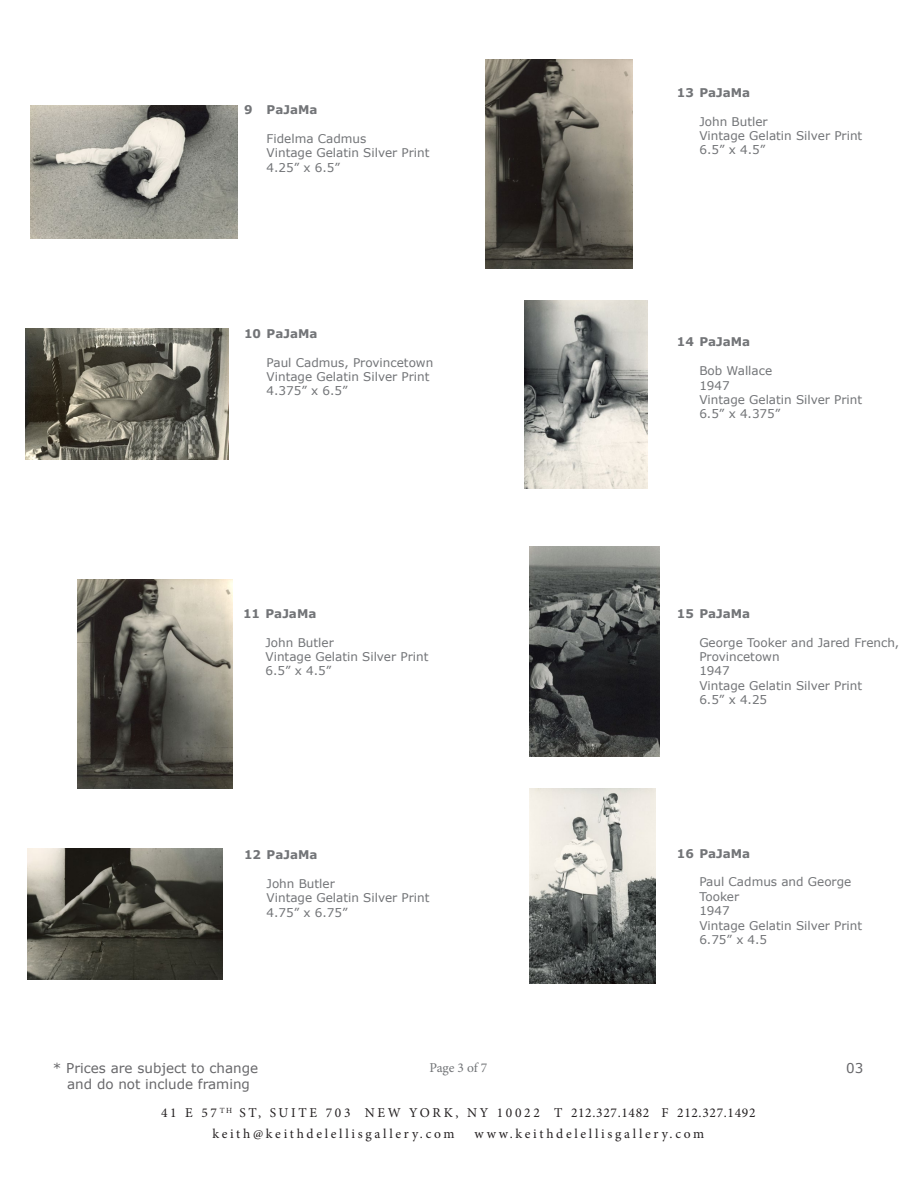
<style>
.page{position:relative;width:918px;height:1188px;background:#fff}
.page>*{position:absolute;margin:0;border:0;box-sizing:border-box;transform-origin:0 0}
.t1{font:13.5px "Minion Pro";letter-spacing:.2em;color:#231f20}
.t2{font:13.5px "Verdana";color:#67676a}
.t3{font:13.5px "Minion Pro";letter-spacing:-.01em;color:#727477}
.t4{font:12px/14.4px "Verdana";color:#727477}
.t5{font:700 12px "Verdana";color:#727477}
</style>
<div class="page">
<img style="left:25px;top:329px;width:203px;height:131px">
<img style="left:77px;top:580px;width:156px;height:209px">
<img style="left:27px;top:848px;width:195px;height:132px">
<img style="left:485px;top:59px;width:147px;height:210px">
<img style="left:525px;top:301px;width:123px;height:187px">
<img style="left:30px;top:105px;width:208px;height:133px">
<img style="left:530px;top:547px;width:130px;height:209px">
<img style="left:529px;top:788px;width:127px;height:195px">
<p class="t5" style="left:244px;top:102px;width:75px">9 PaJaMa</p>
<p class="t4" style="left:267px;top:132px;width:101px">Fidelma Cadmus</p>
<p class="t4" style="left:267px;top:146px;width:164px">Vintage Gelatin Silver Print</p>
<p class="t4" style="left:267px;top:160px;width:75px">4.25” x 6.5”</p>
<p class="t5" style="left:244px;top:326px;width:75px">10 PaJaMa</p>
<p class="t4" style="left:267px;top:355px;width:168px">Paul Cadmus, Provincetown</p>
<p class="t4" style="left:267px;top:370px;width:164px">Vintage Gelatin Silver Print</p>
<p class="t4" style="left:267px;top:384px;width:83px">4.375” x 6.5”</p>
<p class="t5" style="left:243px;top:606px;width:75px">11 PaJaMa</p>
<p class="t4" style="left:266px;top:635px;width:70px">John Butler</p>
<p class="t4" style="left:266px;top:650px;width:164px">Vintage Gelatin Silver Print</p>
<p class="t4" style="left:266px;top:664px;width:67px">6.5” x 4.5”</p>
<p class="t5" style="left:244px;top:847px;width:75px">12 PaJaMa</p>
<p class="t4" style="left:267px;top:876px;width:70px">John Butler</p>
<p class="t4" style="left:267px;top:891px;width:164px">Vintage Gelatin Silver Print</p>
<p class="t4" style="left:267px;top:905px;width:83px">4.75” x 6.75”</p>
<p class="t5" style="left:677px;top:85px;width:75px">13 PaJaMa</p>
<p class="t4" style="left:699px;top:114px;width:70px">John Butler</p>
<p class="t4" style="left:699px;top:129px;width:164px">Vintage Gelatin Silver Print</p>
<p class="t4" style="left:699px;top:143px;width:67px">6.5” x 4.5”</p>
<p class="t5" style="left:677px;top:334px;width:75px">14 PaJaMa</p>
<p class="t4" style="left:699px;top:364px;width:74px">Bob Wallace</p>
<p class="t4" style="left:699px;top:378px;width:32px">1947</p>
<p class="t4" style="left:699px;top:393px;width:164px">Vintage Gelatin Silver Print</p>
<p class="t4" style="left:699px;top:407px;width:83px">6.5” x 4.375”</p>
<p class="t5" style="left:677px;top:606px;width:75px">15 PaJaMa</p>
<p class="t4" style="left:699px;top:635px;width:202px">George Tooker and Jared French,<br>Provincetown</p>
<p class="t4" style="left:699px;top:664px;width:32px">1947</p>
<p class="t4" style="left:699px;top:679px;width:164px">Vintage Gelatin Silver Print</p>
<p class="t4" style="left:699px;top:693px;width:69px">6.5” x 4.25</p>
<p class="t5" style="left:677px;top:845px;width:75px">16 PaJaMa</p>
<p class="t4" style="left:699px;top:875px;width:154px">Paul Cadmus and George</p>
<p class="t4" style="left:699px;top:889px;width:41px">Tooker</p>
<p class="t4" style="left:699px;top:904px;width:32px">1947</p>
<p class="t4" style="left:699px;top:918px;width:164px">Vintage Gelatin Silver Print</p>
<p class="t4" style="left:699px;top:933px;width:69px">6.75” x 4.5</p>
<p class="t2" style="left:53px;top:1059px;width:207px">* Prices are subject to change</p>
<p class="t2" style="left:67px;top:1075px;width:184px">and do not include framing</p>
<p class="t3" style="left:429px;top:1059px;width:59px">Page 3 of 7</p>
<p class="t1" style="left:161px;top:1104px;width:596px">41 E 57 <sup>TH</sup> ST, SUITE 703 NEW YORK, NY 10022 T 212.327.1482 F 212.327.1492</p>
<p class="t1" style="left:212px;top:1125px;width:244px">keith@keithdelellisgallery.com</p>
<p class="t1" style="left:475px;top:1125px;width:231px">www.keithdelellisgallery.com</p>
<p class="t2" style="left:846px;top:1059px;width:19px">03</p>
</div>
